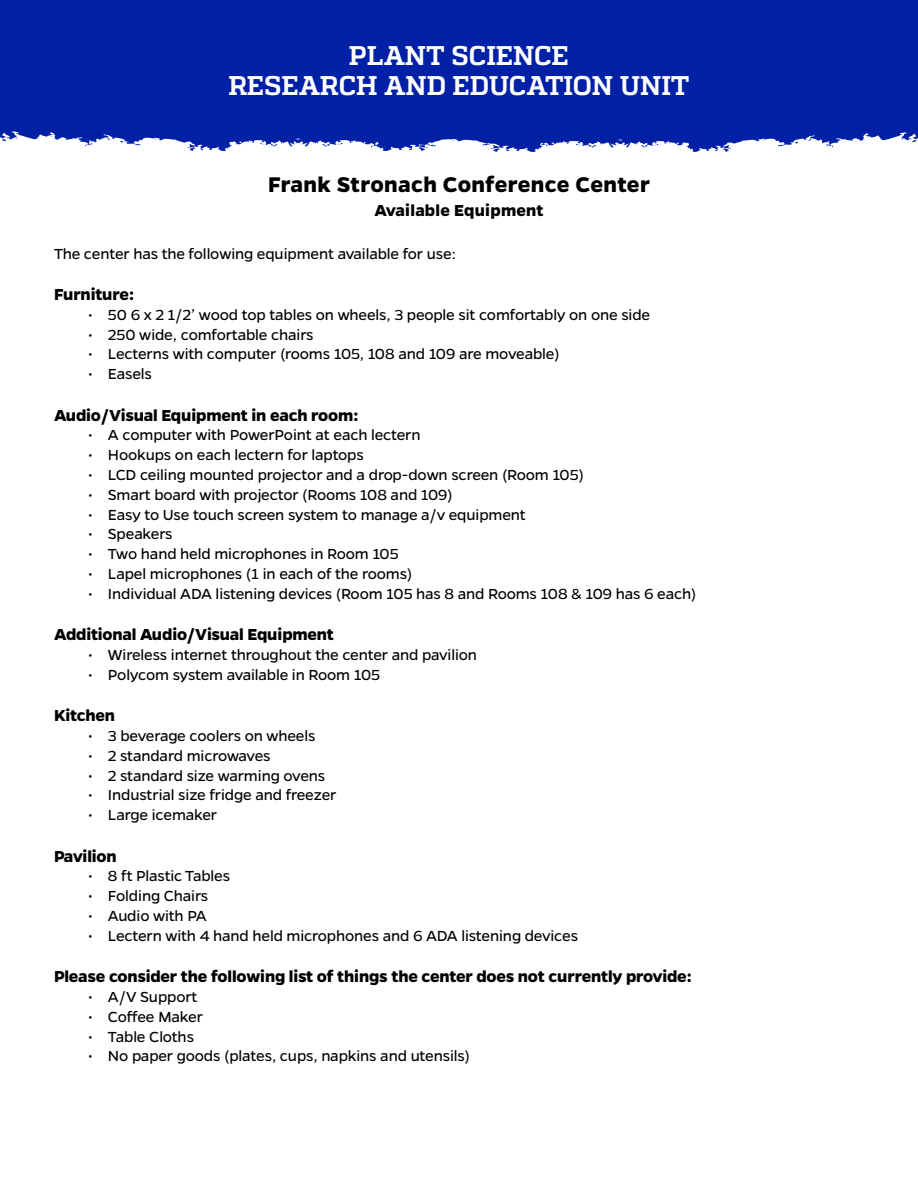
<style>
.page{position:relative;width:918px;height:1188px;background:#fff}
.page>*{position:absolute;margin:0;border:0;box-sizing:border-box;transform-origin:0 0}
.t1{font:700 27px/30px "Quadon";letter-spacing:-.005em;color:#fff;text-align:center}
.t2{font:700 24px "Gentona";letter-spacing:.015em;color:#000}
.t3{font:700 18px "Gentona";letter-spacing:-.01em;color:#000}
.t4{font:700 18px "Gentona";letter-spacing:.01em;color:#000}
.t5{font:16.5px "Gentona";letter-spacing:-.01em;color:#000}
</style>
<div class="page">
<svg style="left:0;top:79px;width:918px;height:73px"></svg>
<div style="left:0;top:0;width:918px;height:79px;background:#0021a5"></div>
<h1 class="t1" style="left:228px;top:41px;width:463px">PLANT SCIENCE<br>RESEARCH AND EDUCATION UNIT</h1>
<h2 class="t2" style="left:268px;top:171px;width:383px">Frank Stronach Conference Center</h2>
<p class="t4" style="left:374px;top:200px;width:171px">Available Equipment</p>
<p class="t5" style="left:54px;top:244px;width:403px">The center has the following equipment available for use:</p>
<p class="t3" style="left:54px;top:284px;width:82px">Furniture:</p>
<p class="t5" style="left:88px;top:305px;width:564px">• 50 6 x 2 1/2’ wood top tables on wheels, 3 people sit comfortably on one side</p>
<p class="t5" style="left:88px;top:325px;width:227px">• 250 wide, comfortable chairs</p>
<p class="t5" style="left:88px;top:345px;width:474px">• Lecterns with computer (rooms 105, 108 and 109 are moveable)</p>
<p class="t5" style="left:88px;top:365px;width:66px">• Easels</p>
<p class="t3" style="left:54px;top:405px;width:306px">Audio/Visual Equipment in each room:</p>
<p class="t5" style="left:88px;top:426px;width:334px">• A computer with PowerPoint at each lectern</p>
<p class="t5" style="left:88px;top:446px;width:278px">• Hookups on each lectern for laptops</p>
<p class="t5" style="left:88px;top:466px;width:498px">• LCD ceiling mounted projector and a drop-down screen (Room 105)</p>
<p class="t5" style="left:88px;top:485px;width:366px">• Smart board with projector (Rooms 108 and 109)</p>
<p class="t5" style="left:88px;top:505px;width:440px">• Easy to Use touch screen system to manage a/v equipment</p>
<p class="t5" style="left:88px;top:525px;width:86px">• Speakers</p>
<p class="t5" style="left:88px;top:545px;width:312px">• Two hand held microphones in Room 105</p>
<p class="t5" style="left:88px;top:565px;width:326px">• Lapel microphones (1 in each of the rooms)</p>
<p class="t5" style="left:88px;top:584px;width:610px">• Individual ADA listening devices (Room 105 has 8 and Rooms 108 &amp; 109 has 6 each)</p>
<p class="t3" style="left:54px;top:624px;width:281px">Additional Audio/Visual Equipment</p>
<p class="t5" style="left:88px;top:646px;width:391px">• Wireless internet throughout the center and pavilion</p>
<p class="t5" style="left:88px;top:665px;width:294px">• Polycom system available in Room 105</p>
<p class="t3" style="left:54px;top:705px;width:63px">Kitchen</p>
<p class="t5" style="left:88px;top:727px;width:229px">• 3 beverage coolers on wheels</p>
<p class="t5" style="left:88px;top:746px;width:184px">• 2 standard microwaves</p>
<p class="t5" style="left:88px;top:766px;width:239px">• 2 standard size warming ovens</p>
<p class="t5" style="left:88px;top:786px;width:250px">• Industrial size fridge and freezer</p>
<p class="t5" style="left:88px;top:806px;width:131px">• Large icemaker</p>
<p class="t3" style="left:54px;top:846px;width:64px">Pavilion</p>
<p class="t5" style="left:88px;top:867px;width:144px">• 8 ft Plastic Tables</p>
<p class="t5" style="left:88px;top:887px;width:122px">• Folding Chairs</p>
<p class="t5" style="left:88px;top:907px;width:120px">• Audio with PA</p>
<p class="t5" style="left:88px;top:926px;width:492px">• Lectern with 4 hand held microphones and 6 ADA listening devices</p>
<p class="t3" style="left:54px;top:966px;width:639px">Please consider the following list of things the center does not currently provide:</p>
<p class="t5" style="left:88px;top:988px;width:111px">• A/V Support</p>
<p class="t5" style="left:88px;top:1007px;width:117px">• Coffee Maker</p>
<p class="t5" style="left:88px;top:1027px;width:108px">• Table Cloths</p>
<p class="t5" style="left:88px;top:1047px;width:384px">• No paper goods (plates, cups, napkins and utensils)</p>
</div>
